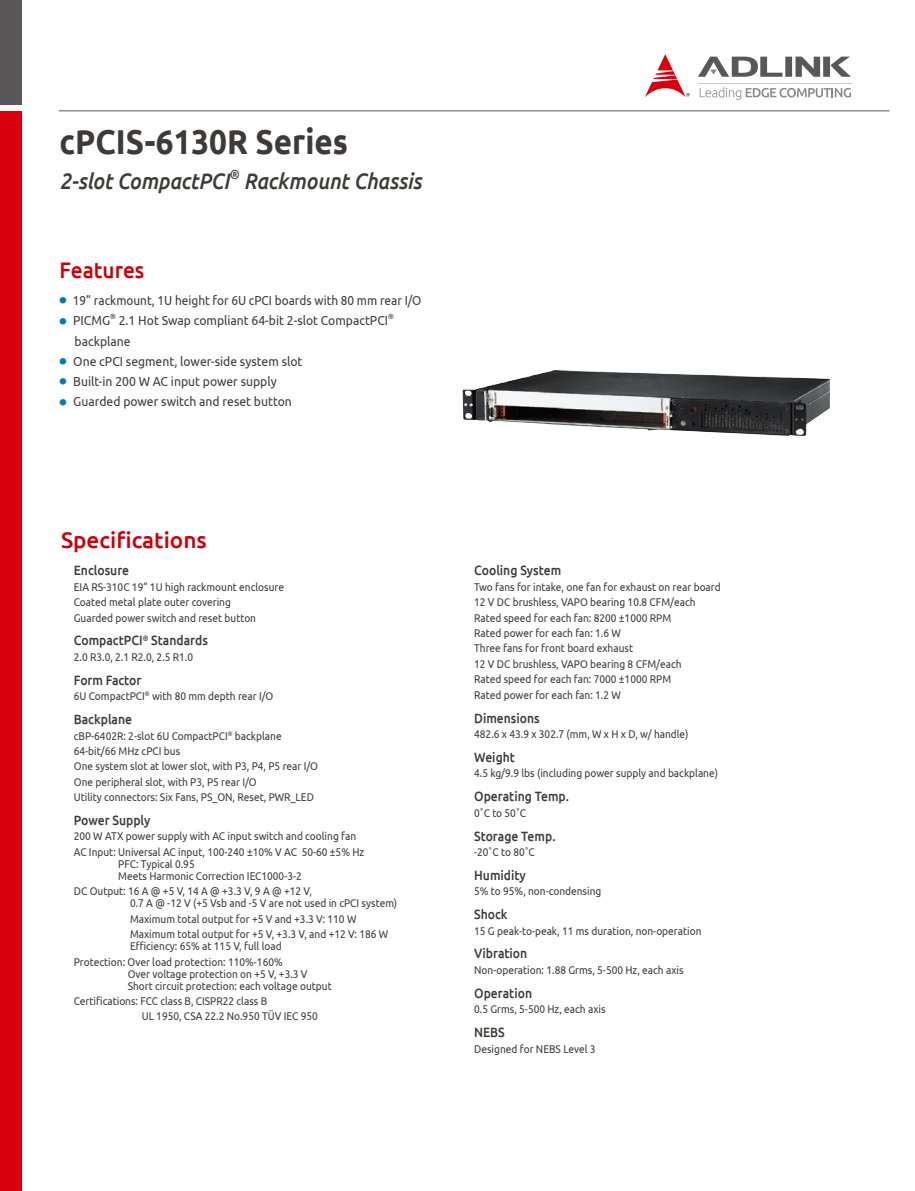
<style>
.page{position:relative;width:915px;height:1191px;background:#fff}
.page>*{position:absolute;margin:0;border:0;box-sizing:border-box;transform-origin:0 0}
.t1{font:700 34.5px "Ubuntu";color:#3e3a39;scale:.91 1}
.t2{font:italic 500 22.5px "Ubuntu";color:#3e3a39;scale:.91 1}
.t3{font:500 22.5px "Ubuntu";color:#c7000b}
.t4{font:500 22.5px "Ubuntu";color:#c7000b;scale:.93 1}
.t5{font:500 13.5px "Ubuntu";color:#3e3a39;scale:.9 1}
.t6{font:13.2px "Ubuntu";color:#3e3a39;scale:.92 1}
.t7{font:13.2px "Ubuntu";color:#3e3a39;scale:.9 1}
.t8{font:italic 500 13.05px "Ubuntu";color:#3e3a39;scale:.91 1}
.t9{font:11.25px/15.5px "Ubuntu";color:#3e3a39;scale:.9 1}
.t10{font:7.65px "Ubuntu";color:#3e3a39;scale:.92 1}
.s1{font-family:"Adobe Ming Std";font-weight:300;font-size:7.2px;color:#007bb8}
</style>
<div class="page">
<div style="left:0;top:111px;width:21px;height:1080px;background:#d7000f"></div>
<div style="left:0;top:0;width:21px;height:104px;background:#595757"></div>
<svg style="left:698px;top:57px;width:152px;height:20px"></svg>
<svg style="left:645px;top:54px;width:44px;height:43px"></svg>
<svg style="left:699px;top:87px;width:151px;height:13px"></svg>
<hr style="left:697px;top:83px;width:154px;height:1px;background:#c9caca">
<hr style="left:59px;top:110px;width:830px;height:1px;background:#595757">
<img style="left:462px;top:370px;width:367px;height:66px">
<h1 class="t1" style="left:60px;top:120px;width:318px">cPCIS-6130R Series</h1>
<h2 class="t2" style="left:60px;top:168px;width:188px">2-slot CompactPCI</h2>
<p class="t8" style="left:229px;top:166px;width:12px">®</p>
<h2 class="t2" style="left:244px;top:168px;width:197px">Rackmount Chassis</h2>
<h2 class="t4" style="left:60px;top:255px;width:93px">Features</h2>
<p class="t7" style="left:60px;top:292px;width:403px"><span class="s1">●</span> 19” rackmount, 1U height for 6U cPCI boards with 80 mm rear I/O</p>
<p class="t6" style="left:60px;top:313px;width:56px"><span class="s1">●</span> PICMG</p>
<p class="t10" style="left:110px;top:312px;width:8px">®</p>
<p class="t6" style="left:119px;top:313px;width:294px">2.1 Hot Swap compliant 64-bit 2-slot CompactPCI</p>
<p class="t10" style="left:388px;top:312px;width:8px">®</p>
<p class="t6" style="left:75px;top:333px;width:62px">backplane</p>
<p class="t6" style="left:60px;top:353px;width:265px"><span class="s1">●</span> One cPCI segment, lower-side system slot</p>
<p class="t6" style="left:60px;top:373px;width:237px"><span class="s1">●</span> Built-in 200 W AC input power supply</p>
<p class="t6" style="left:60px;top:394px;width:254px"><span class="s1">●</span> Guarded power switch and reset button</p>
<h2 class="t3" style="left:61px;top:525px;width:147px">Specifications</h2>
<p class="t5" style="left:74px;top:562px;width:63px">Enclosure</p>
<p class="t9" style="left:74px;top:578px;width:235px">EIA RS-310C 19” 1U high rackmount enclosure<br>Coated metal plate outer covering<br>Guarded power switch and reset button</p>
<p class="t5" style="left:74px;top:632px;width:150px">CompactPCI<sup>®</sup> Standards</p>
<p class="t9" style="left:74px;top:649px;width:134px">2.0 R3.0, 2.1 R2.0, 2.5 R1.0</p>
<p class="t5" style="left:74px;top:671px;width:77px">Form Factor</p>
<p class="t9" style="left:74px;top:688px;width:223px">6U CompactPCI<sup>®</sup> with 80 mm depth rear I/O</p>
<p class="t5" style="left:74px;top:710px;width:66px">Backplane</p>
<p class="t9" style="left:74px;top:727px;width:273px">cBP-6402R: 2-slot 6U CompactPCI<sup>®</sup> backplane 64-bit/66 MHz cPCI bus<br>One system slot at lower slot, with P3, P4, P5 rear I/O One peripheral slot, with P3, P5 rear I/O<br>Utility connectors: Six Fans, PS_ON, Reset, PWR_LED</p>
<p class="t5" style="left:74px;top:811px;width:87px">Power Supply</p>
<p class="t9" style="left:74px;top:828px;width:324px">200 W ATX power supply with AC input switch and cooling fan<br>AC Input: Universal AC input, 100-240 ±10% V AC 50-60 ±5% Hz</p>
<p class="t9" style="left:118px;top:857px;width:205px;line-height:12px">PFC: Typical 0.95<br>Meets Harmonic Correction IEC1000-3-2</p>
<p class="t9" style="left:130px;top:885px;width:298px;line-height:12px;text-indent:-56px">DC Output: 16 A @ +5 V, 14 A @ +3.3 V, 9 A @ +12 V,<br>0.7 A @ -12 V (+5 Vsb and -5 V are not used in cPCI system)</p>
<p class="t9" style="left:130px;top:910px;width:288px">Maximum total output for +5 V and +3.3 V: 110 W<br>Maximum total output for +5 V, +3.3 V, and +12 V: 186 W</p>
<p class="t9" style="left:74px;top:938px;width:233px;text-align:right">Efficiency: 65% at 115 V, full load<br>Protection: Over load protection: 110%-160%</p>
<p class="t9" style="left:128px;top:967px;width:228px;line-height:12px">Over voltage protection on +5 V, +3.3 V<br>Short circuit protection: each voltage output</p>
<p class="t9" style="left:142px;top:993px;width:197px;text-indent:-68px">Certifications: FCC class B, CISPR22 class B<br>UL 1950, CSA 22.2 No.950 TÜV IEC 950</p>
<p class="t5" style="left:474px;top:562px;width:98px">Cooling System</p>
<p class="t9" style="left:474px;top:578px;width:275px">Two fans for intake, one fan for exhaust on rear board 12 V DC brushless, VAPO bearing 10.8 CFM/each Rated speed for each fan: 8200 ±1000 RPM<br>Rated power for each fan: 1.6 W<br>Three fans for front board exhaust<br>12 V DC brushless, VAPO bearing 8 CFM/each<br>Rated speed for each fan: 7000 ±1000 RPM<br>Rated power for each fan: 1.2 W</p>
<p class="t5" style="left:474px;top:709px;width:74px">Dimensions</p>
<p class="t9" style="left:474px;top:726px;width:239px">482.6 x 43.9 x 302.7 (mm, W x H x D, w/ handle)</p>
<p class="t5" style="left:474px;top:748px;width:47px">Weight</p>
<p class="t9" style="left:474px;top:765px;width:272px">4.5 kg/9.9 lbs (including power supply and backplane)</p>
<p class="t5" style="left:474px;top:788px;width:107px">Operating Temp.</p>
<p class="t9" style="left:474px;top:804px;width:59px">0˚C to 50˚C</p>
<p class="t5" style="left:474px;top:827px;width:92px">Storage Temp.</p>
<p class="t9" style="left:474px;top:844px;width:69px">-20˚C to 80˚C</p>
<p class="t5" style="left:474px;top:866px;width:59px">Humidity</p>
<p class="t9" style="left:474px;top:883px;width:143px">5% to 95%, non-condensing</p>
<p class="t5" style="left:474px;top:905px;width:39px">Shock</p>
<p class="t9" style="left:474px;top:922px;width:254px">15 G peak-to-peak, 11 ms duration, non-operation</p>
<p class="t5" style="left:474px;top:945px;width:60px">Vibration</p>
<p class="t9" style="left:474px;top:961px;width:234px">Non-operation: 1.88 Grms, 5-500 Hz, each axis</p>
<p class="t5" style="left:474px;top:984px;width:66px">Operation</p>
<p class="t9" style="left:474px;top:1001px;width:147px">0.5 Grms, 5-500 Hz, each axis</p>
<p class="t5" style="left:474px;top:1023px;width:36px">NEBS</p>
<p class="t9" style="left:474px;top:1040px;width:136px">Designed for NEBS Level 3</p>
</div>
